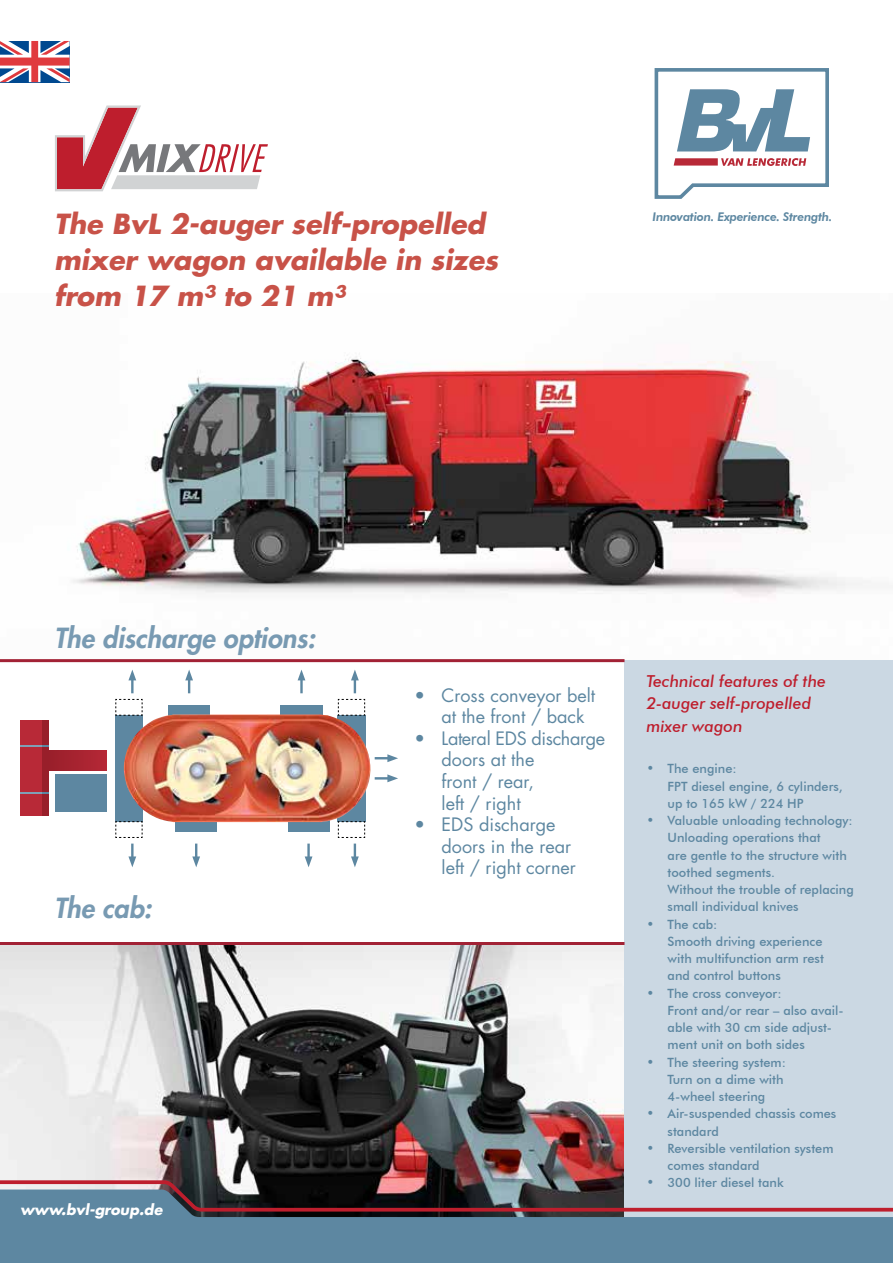
<style>
.page{position:relative;width:893px;height:1263px;background:#fff}
.page>*{position:absolute;margin:0;border:0;box-sizing:border-box;transform-origin:0 0}
.t1{font:italic 700 27px/36px "Futura Std";color:#c85248}
.t2{font:italic 800 27px "Futura Std";color:#789ab2}
.t3{font:18px/21.6px "Futura Std";color:#5d87a1}
.t4{font:italic 500 16.5px/22.5px "Futura BT";color:#be1e2d}
.t5{font:italic 700 14.25px "Futura Std";color:#fff}
.t6{font:500 12.75px/17.2px "Futura BT";color:#5d87a1}
.t7{font:italic 800 12px "Futura BT";letter-spacing:-.02em;color:#5d87a1}
.s1{font-size:13.5px}
</style>
<div class="page">
<img style="left:0;top:945px;width:624px;height:231px">
<div style="left:624px;top:659px;width:269px;height:604px;background:#cbd8e3"></div>
<div style="left:0;top:1213px;width:893px;height:50px;background:#5d87a1"></div>
<svg style="left:0;top:1176px;width:893px;height:37px"></svg>
<svg style="left:655px;top:68px;width:174px;height:131px"></svg>
<svg style="left:55px;top:105px;width:213px;height:86px"></svg>
<img style="left:73px;top:356px;width:798px;height:241px">
<hr style="left:0;top:659px;width:624px;height:3px;background:#a22235">
<div style="left:176px;top:807px;width:41px;height:24px;background:#5d87a1"></div>
<svg style="left:192px;top:843px;width:8px;height:24px"></svg>
<div style="left:169px;top:705px;width:41px;height:24px;background:#5d87a1"></div>
<svg style="left:185px;top:669px;width:8px;height:24px"></svg>
<div style="left:281px;top:705px;width:41px;height:24px;background:#5d87a1"></div>
<svg style="left:298px;top:669px;width:7px;height:11px"></svg>
<div style="left:288px;top:807px;width:41px;height:24px;background:#5d87a1"></div>
<svg style="left:305px;top:856px;width:7px;height:11px"></svg>
<svg style="left:338px;top:699px;width:27px;height:14px"></svg>
<svg style="left:351px;top:670px;width:8px;height:23px"></svg>
<svg style="left:338px;top:822px;width:27px;height:45px"></svg>
<div style="left:115px;top:716px;width:28px;height:55px;background:#5d87a1"></div>
<svg style="left:115px;top:699px;width:28px;height:17px"></svg>
<div style="left:115px;top:768px;width:28px;height:53px;background:#5d87a1"></div>
<svg style="left:115px;top:821px;width:28px;height:17px"></svg>
<svg style="left:128px;top:669px;width:8px;height:11px"></svg>
<svg style="left:128px;top:856px;width:8px;height:11px"></svg>
<div style="left:20px;top:720px;width:29px;height:96px;background:#b82937"></div>
<div style="left:43px;top:720px;width:6px;height:96px;background:#981f2a"></div>
<svg style="left:20px;top:792px;width:29px;height:1px"></svg>
<svg style="left:20px;top:745px;width:29px;height:1px"></svg>
<div style="left:49px;top:751px;width:58px;height:19px;background:linear-gradient(to right,#991f2a,#b52836)"></div>
<div style="left:55px;top:774px;width:52px;height:38px;background:#5d87a1"></div>
<img style="left:124px;top:714px;width:247px;height:108px">
<svg style="left:375px;top:774px;width:23px;height:8px"></svg>
<svg style="left:375px;top:754px;width:23px;height:8px"></svg>
<hr style="left:0;top:942px;width:624px;height:3px;background:#a22235">
<svg style="left:0;top:41px;width:70px;height:41px"></svg>
<h1 class="t1" style="left:54px;top:206px;width:445px">The BvL 2-auger self-propelled mixer wagon available in sizes from 17 m³ to 21 m³</h1>
<p class="t7" style="left:652px;top:210px;width:181px">Innovation. Experience. Strength.</p>
<h1 class="t2" style="left:54px;top:621px;width:263px">The discharge options:</h1>
<h1 class="t2" style="left:54px;top:891px;width:99px">The cab:</h1>
<p class="t5" style="left:20px;top:1200px;width:144px">www.bvl-group.de</p>
<h2 class="t3" style="left:442px;top:684px;width:155px;text-indent:-27px">• Cross conveyor belt at the front / back</h2>
<h2 class="t3" style="left:442px;top:728px;width:165px;text-indent:-27px">• Lateral EDS discharge doors at the<br>front / rear,<br>left / right</h2>
<h2 class="t3" style="left:442px;top:814px;width:136px;text-indent:-27px">• EDS discharge doors in the rear left / right corner</h2>
<p class="t4" style="left:646px;top:669px;width:181px">Technical features of the<br>2-auger self-propelled mixer wagon</p>
<p class="t6" style="left:668px;top:760px;width:177px;text-indent:-21px"><span class="s1">•</span> The engine:<br>FPT diesel engine, 6 cylinders, up to 165 kW / 224 HP</p>
<p class="t6" style="left:668px;top:812px;width:188px;text-indent:-21px"><span class="s1">•</span> Valuable unloading technology:<br>Unloading operations that<br>are gentle to the structure with toothed segments.<br>Without the trouble of replacing small individual knives</p>
<p class="t6" style="left:668px;top:915px;width:158px;text-indent:-21px"><span class="s1">•</span> The cab:<br>Smooth driving experience with multifunction arm rest and control buttons</p>
<p class="t6" style="left:668px;top:984px;width:177px;text-indent:-21px"><span class="s1">•</span> The cross conveyor:<br>Front and/or rear – also avail&shy;able with 30 cm side adjust&shy;ment unit on both sides</p>
<p class="t6" style="left:668px;top:1053px;width:120px;text-indent:-21px"><span class="s1">•</span> The steering system:<br>Turn on a dime with<br>4-wheel steering</p>
<p class="t6" style="left:668px;top:1105px;width:170px;text-indent:-21px"><span class="s1">•</span> Air-suspended chassis comes standard</p>
<p class="t6" style="left:668px;top:1139px;width:167px;text-indent:-21px"><span class="s1">•</span> Reversible ventilation system comes standard</p>
<p class="t6" style="left:646px;top:1174px;width:139px"><span class="s1">•</span> 300 liter diesel tank</p>
</div>
